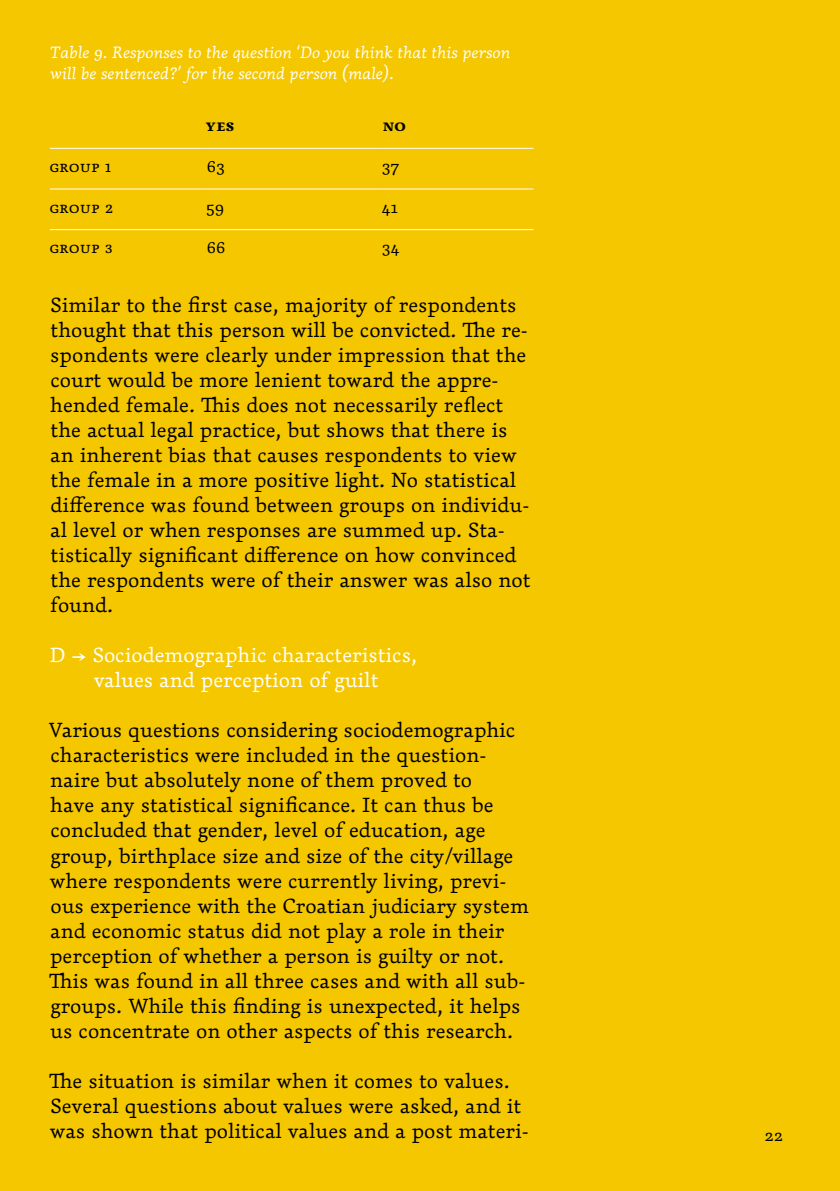
<style>
.page{position:relative;width:840px;height:1191px;background:#fff}
.page>*{position:absolute;margin:0;border:0;box-sizing:border-box;transform-origin:0 0}
.t1{font:300 20px/25px "Dederon LOT";color:#000}
.t2{font:300 20px/25px "Dederon LOT";color:#fff;text-align:center}
.t3{font:italic 300 16px/21px "Dederon LOT";color:#fff}
.t4{font:300 16px "Dederon LOT";color:#000}
.t5{font:700 16px "Dederon DOT";color:#000}
.s1{font-family:"Dederon DOT";font-weight:700}
</style>
<div class="page">
<div style="left:0;top:0;width:839px;height:1191px;background:#f5c700"></div>
<hr style="left:50px;top:148px;width:151px;height:1px;background:#fff">
<hr style="left:201px;top:148px;width:176px;height:1px;background:#fff">
<hr style="left:377px;top:148px;width:156px;height:1px;background:#fff">
<hr style="left:50px;top:188px;width:151px;height:1px;background:#fff">
<hr style="left:201px;top:188px;width:176px;height:1px;background:#fff">
<hr style="left:377px;top:188px;width:156px;height:1px;background:#fff">
<hr style="left:50px;top:229px;width:151px;height:1px;background:#fff">
<hr style="left:201px;top:229px;width:176px;height:1px;background:#fff">
<hr style="left:377px;top:229px;width:156px;height:1px;background:#fff">
<p class="t3" style="left:50px;top:41px;width:461px">Table 9. Responses to the question ‘Do you think that this person will be sentenced?’ for the second person (male).</p>
<p class="t5" style="left:205px;top:116px;width:31px">Yes</p>
<p class="t5" style="left:382px;top:116px;width:25px">No</p>
<p class="t4" style="left:49px;top:156px;width:64px">Group 1</p>
<p class="t4" style="left:207px;top:156px;width:19px">63</p>
<p class="t4" style="left:381px;top:156px;width:19px">37</p>
<p class="t4" style="left:49px;top:197px;width:65px">Group 2</p>
<p class="t4" style="left:206px;top:197px;width:20px">59</p>
<p class="t4" style="left:381px;top:197px;width:18px">41</p>
<p class="t4" style="left:49px;top:238px;width:65px">Group 3</p>
<p class="t4" style="left:207px;top:238px;width:20px">66</p>
<p class="t4" style="left:381px;top:238px;width:19px">34</p>
<p class="t1" style="left:50px;top:293px;width:481px">Similar to the first case, majority of respondents thought that this person will be convicted. The re&shy;spondents were clearly under impression that the court would be more lenient toward the appre&shy;hended female. This does not necessarily reflect the actual legal practice, but shows that there is an inherent bias that causes respondents to view the female in a more positive light. No statistical difference was found between groups on individu&shy;al level or when responses are summed up. Sta&shy;tistically significant difference on how convinced the respondents were of their answer was also not found.</p>
<p class="t2" style="left:50px;top:643px;width:369px">D <span class="s1">→</span> Sociodemographic characteristics, values and perception of guilt</p>
<p class="t1" style="left:49px;top:718px;width:481px">Various questions considering sociodemographic characteristics were included in the question&shy;naire but absolutely none of them proved to<br>have any statistical significance. It can thus be concluded that gender, level of education, age group, birthplace size and size of the city/village where respondents were currently living, previ&shy;ous experience with the Croatian judiciary system and economic status did not play a role in their perception of whether a person is guilty or not.<br>This was found in all three cases and with all sub&shy;groups. While this finding is unexpected, it helps us concentrate on other aspects of this research.</p>
<p class="t1" style="left:49px;top:1068px;width:480px">The situation is similar when it comes to values.<br>Several questions about values were asked, and it was shown that political values and a post materi-</p>
<p class="t4" style="left:764px;top:1125px;width:20px">22</p>
</div>
